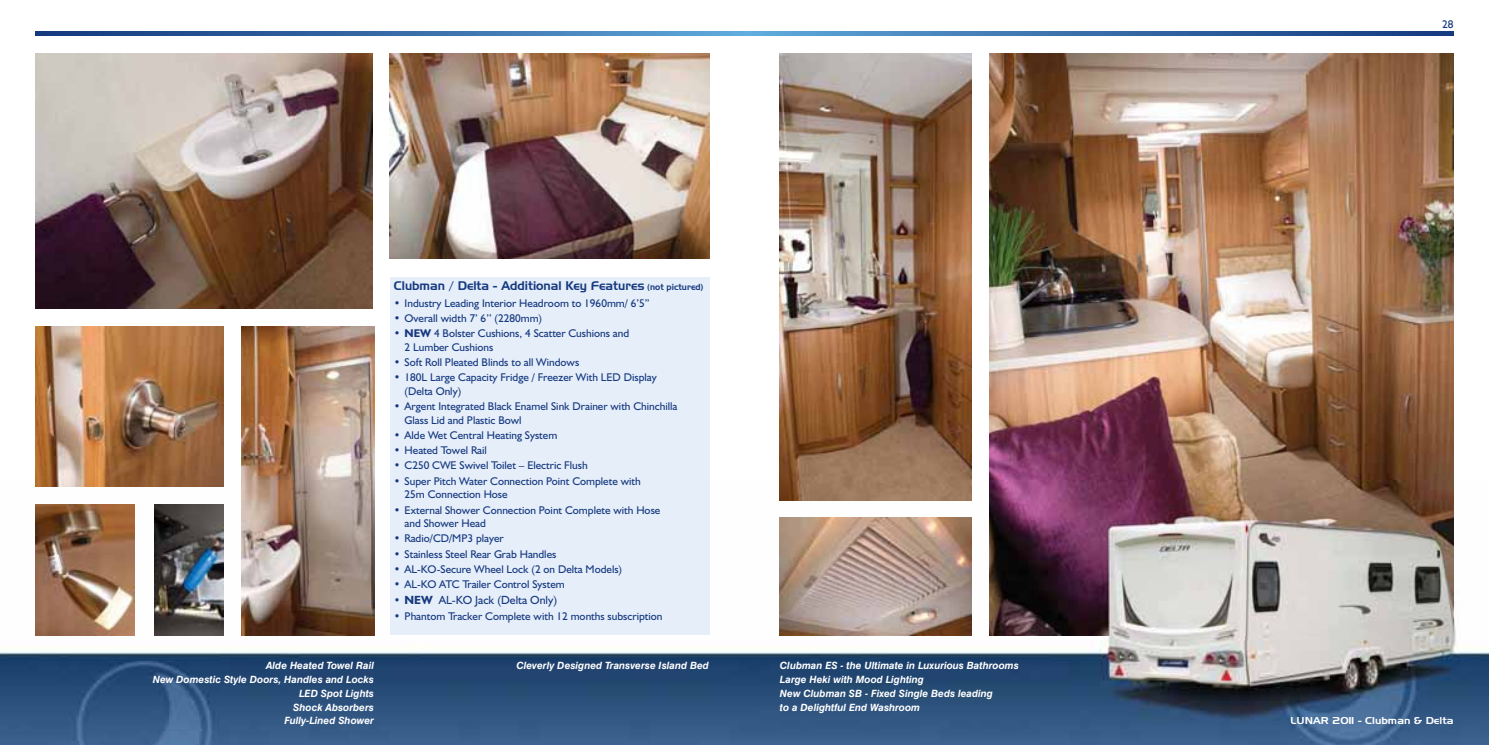
<style>
.page{position:relative;width:1489px;height:745px;background:#fff}
.page>*{position:absolute;margin:0;border:0;box-sizing:border-box;transform-origin:0 0}
.t1{font:12.5px "Slicker";color:#15387f}
.t2{font:11.88px "Humanist 521 BT";color:#15387f}
.t3{font:11.25px/13.5px "Humanist 521 BT";color:#15387f}
.t4{font:italic 700 10px/13.8px "Swiss 721 BT";color:#fff;text-align:right}
.t5{font:10px "Slicker";color:#fff;scale:1.1 1}
.s1{font-size:8.75px}
.s2{font-weight:700}
.s3{font-size:11.25px}
</style>
<div class="page">
<img style="left:989px;top:53px;width:464px;height:427px">
<img style="left:241px;top:326px;width:133px;height:154px">
<svg style="left:744px;top:32px;width:709px;height:3px;background:#396eaa"></svg>
<svg style="left:35px;top:32px;width:709px;height:3px;background:#386da9"></svg>
<img style="left:0;top:480px;width:1488px;height:264px">
<img style="left:989px;top:480px;width:464px;height:154px">
<img style="left:241px;top:480px;width:133px;height:154px">
<img style="left:0;top:729px;width:201px;height:1px">
<img style="left:390px;top:53px;width:319px;height:206px">
<img style="left:35px;top:53px;width:337px;height:255px">
<img style="left:35px;top:326px;width:188px;height:159px">
<img style="left:35px;top:504px;width:100px;height:130px">
<img style="left:154px;top:504px;width:69px;height:130px">
<img style="left:780px;top:517px;width:191px;height:117px">
<img style="left:780px;top:53px;width:191px;height:447px">
<div style="left:390px;top:277px;width:319px;height:357px;background:#e5eef9"></div>
<p class="t1" style="left:394px;top:281px;width:311px">Clubman / Delta - Additional Key Features <span class="s1">(not pictured)</span></p>
<p class="t3" style="left:394px;top:297px;width:257px">• Industry Leading Interior Headroom to 1960mm/ 6’5”</p>
<p class="t3" style="left:394px;top:312px;width:150px">• Overall width 7’ 6’’ (2280mm)</p>
<p class="t3" style="left:404px;top:327px;width:226px;text-indent:-11px">• <span class="s2">NEW</span> 4 Bolster Cushions, 4 Scatter Cushions and<br>2 Lumber Cushions</p>
<p class="t3" style="left:394px;top:356px;width:187px">• Soft Roll Pleated Blinds to all Windows</p>
<p class="t3" style="left:404px;top:372px;width:254px;text-indent:-11px">• 180L Large Capacity Fridge / Freezer With LED Display (Delta Only)</p>
<p class="t3" style="left:404px;top:400px;width:274px;text-indent:-11px">• Argent Integrated Black Enamel Sink Drainer with Chinchilla<br>Glass Lid and Plastic Bowl</p>
<p class="t3" style="left:394px;top:429px;width:165px">• Alde Wet Central Heating System</p>
<p class="t3" style="left:394px;top:444px;width:94px">• Heated Towel Rail</p>
<p class="t3" style="left:394px;top:460px;width:195px">• C250 CWE Swivel Toilet – Electric Flush</p>
<p class="t3" style="left:404px;top:475px;width:238px;text-indent:-11px">• Super Pitch Water Connection Point Complete with<br>25m Connection Hose</p>
<p class="t3" style="left:404px;top:504px;width:257px;text-indent:-11px">• External Shower Connection Point Complete with Hose and Shower Head</p>
<p class="t3" style="left:394px;top:532px;width:111px">• Radio/CD/MP3 player</p>
<p class="t3" style="left:394px;top:548px;width:164px">• Stainless Steel Rear Grab Handles</p>
<p class="t3" style="left:394px;top:563px;width:230px">• AL-KO-Secure Wheel Lock (2 on Delta Models)</p>
<p class="t3" style="left:394px;top:578px;width:172px">• AL-KO ATC Trailer Control System</p>
<p class="t2" style="left:394px;top:595px;width:165px"><span class="s3">•</span> <span class="s2">NEW</span> AL-KO Jack (Delta Only)</p>
<p class="t3" style="left:394px;top:610px;width:270px">• Phantom Tracker Complete with 12 months subscription</p>
<p class="t4" style="left:153px;top:659px;width:223px">Alde Heated Towel Rail<br>New Domestic Style Doors, Handles and Locks<br>LED Spot Lights<br>Shock Absorbers<br>Fully-Lined Shower</p>
<p class="t4" style="left:516px;top:659px;width:194px">Cleverly Designed Transverse Island Bed</p>
<p class="t4" style="left:780px;top:659px;width:240px;text-align:left">Clubman ES - the Ultimate in Luxurious Bathrooms Large Heki with Mood Lighting<br>New Clubman SB - Fixed Single Beds leading<br>to a Delightful End Washroom</p>
<p class="t3" style="left:1441px;top:19px;width:13px">28</p>
<p class="t5" style="left:1290px;top:716px;width:150px">LUNAR 2011 - Clubman &amp; Delta</p>
</div>
